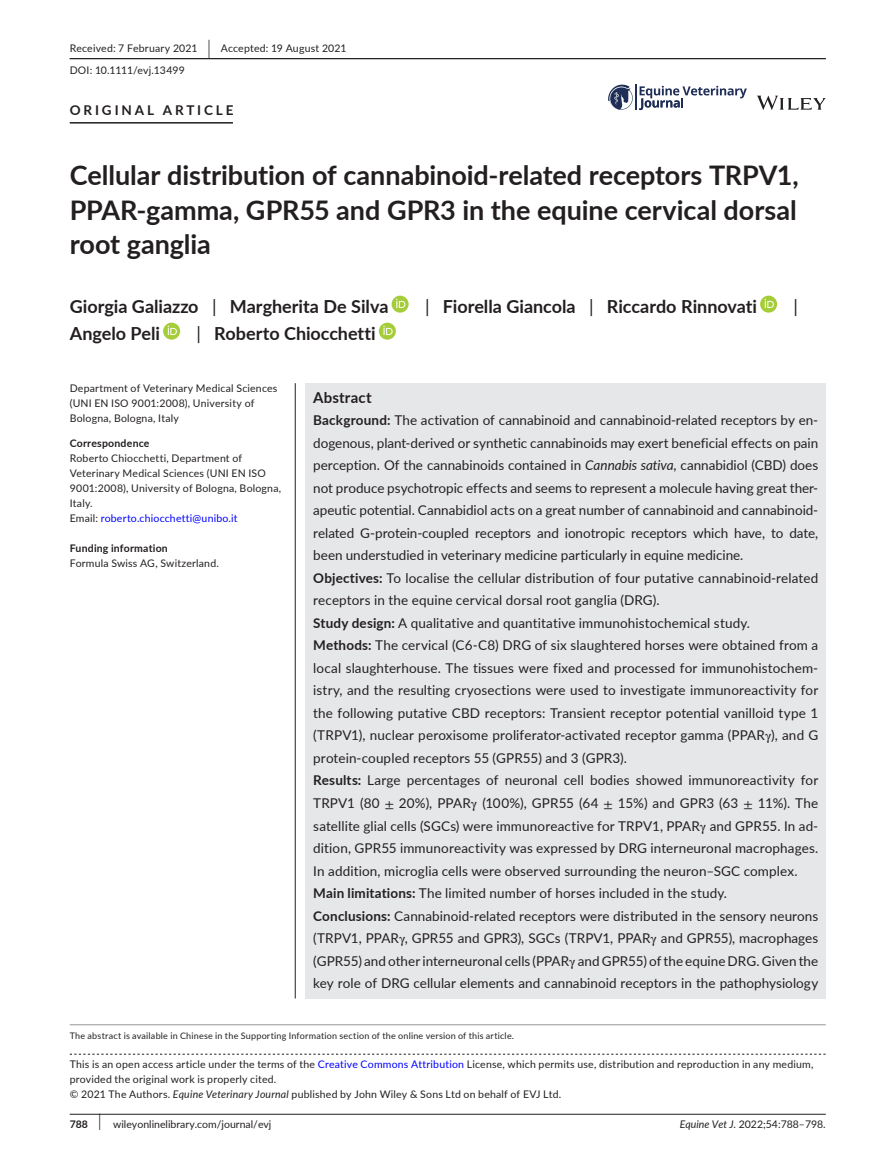
<style>
.page{position:relative;width:893px;height:1174px;background:#fff}
.page>*{position:absolute;margin:0;border:0;box-sizing:border-box;transform-origin:0 0}
.t1{font:700 27px/34.5px "Lato";color:#231f20;text-align:justify}
.t2{font:700 18px "Lato";color:#231f20}
.t3{font:18px "Lato";color:#231f20}
.t4{font:700 15px "Lato";letter-spacing:.015em;color:#231f20}
.t5{font:13.5px/22.5px "Lato";letter-spacing:.005em;color:#231f20}
.t6{font:700 13.5px "Lato";letter-spacing:.215em;color:#231f20}
.t7{font:10.5px/15px "Lato";letter-spacing:.02em;color:#231f20}
.t8{font:10.5px "Lato";color:#231f20}
.t9{font:700 10.5px "Lato";letter-spacing:.02em;color:#231f20}
.t10{font:9px "Lato";letter-spacing:.025em;color:#231f20}
.s1{font-size:19.65px}
.s2{font-weight:400}
.s3{color:#00f}
.s4{font-weight:700}
.s5{font-style:italic}
.s6{font-family:"STIX"}
.s7{font-size:17.4px}
</style>
<div class="page">
<hr style="left:70px;top:1113px;width:756px;height:1px;background:#231f20">
<svg style="left:757px;top:96px;width:69px;height:14px"></svg>
<hr style="left:635px;top:84px;width:2px;height:26px;background:#1f2e56">
<svg style="left:608px;top:84px;width:25px;height:26px"></svg>
<svg style="left:639px;top:86px;width:108px;height:24px"></svg>
<hr style="left:70px;top:58px;width:756px;height:1px;background:#231f20">
<hr style="left:70px;top:122px;width:163px;height:2px;background:#231f20">
<div style="left:392px;top:296px;width:17px;height:17px;background:#a5cd39;border-radius:50%"></div>
<svg style="left:396px;top:299px;width:9px;height:9px"></svg>
<svg style="left:760px;top:296px;width:17px;height:17px"></svg>
<svg style="left:765px;top:299px;width:9px;height:9px"></svg>
<svg style="left:163px;top:323px;width:17px;height:17px"></svg>
<svg style="left:168px;top:326px;width:9px;height:9px"></svg>
<div style="left:379px;top:323px;width:17px;height:17px;background:#a5cd39;border-radius:50%"></div>
<svg style="left:383px;top:326px;width:10px;height:9px"></svg>
<svg style="left:70px;top:1053px;width:756px;height:1px"></svg>
<hr style="left:70px;top:1024px;width:756px;height:1px;background:#939598">
<div style="left:306px;top:383px;width:520px;height:615px;background:#e6e7e9"></div>
<hr style="left:295px;top:383px;width:1px;height:615px;background:#231f20">
<p class="t7" style="left:70px;top:37px;width:278px;line-height:21.8px">Received: 7 February 2021 <span class="s1">|</span> Accepted: 19 August 2021<br>DOI: 10.1111/evj.13499</p>
<p class="t6" style="left:70px;top:100px;width:165px">ORIGINAL ARTICLE</p>
<h1 class="t1" style="left:70px;top:157px;width:731px">Cellular distribution of cannabinoid-related receptors TRPV1, PPAR-gamma, GPR55 and GPR3 in the equine cervical dorsal root ganglia</h1>
<h2 class="t2" style="left:70px;top:293px;width:320px">Giorgia Galiazzo <span class="s2">|</span> Margherita De Silva</h2>
<h2 class="t2" style="left:425px;top:293px;width:333px"><span class="s2">|</span> Fiorella Giancola <span class="s2">|</span> Riccardo Rinnovati</h2>
<h2 class="t3" style="left:794px;top:293px;width:6px">|</h2>
<h2 class="t2" style="left:70px;top:320px;width:92px">Angelo Peli</h2>
<h2 class="t2" style="left:197px;top:320px;width:181px"><span class="s2">|</span> Roberto Chiocchetti</h2>
<p class="t7" style="left:70px;top:380px;width:209px">Department of Veterinary Medical Sciences (UNI EN ISO 9001:2008), University of<br>Bologna, Bologna, Italy</p>
<p class="t9" style="left:70px;top:435px;width:81px">Correspondence</p>
<p class="t7" style="left:70px;top:450px;width:213px">Roberto Chiocchetti, Department of Veterinary Medical Sciences (UNI EN ISO 9001:2008), University of Bologna, Bologna, Italy.<br>Email: <span class="s3">roberto.chiocchetti@unibo.it</span></p>
<p class="t9" style="left:70px;top:540px;width:100px">Funding information</p>
<p class="t7" style="left:70px;top:555px;width:151px">Formula Swiss AG, Switzerland.</p>
<p class="t4" style="left:313px;top:386px;width:60px">Abstract</p>
<p class="t5" style="left:313px;top:408px;width:507px"><span class="s4">Background:</span> The activation of cannabinoid and cannabinoid-related receptors by en&shy;dogenous, plant-derived or synthetic cannabinoids may exert beneficial effects on pain perception. Of the cannabinoids contained in <span class="s5">Cannabis sativa</span>, cannabidiol (CBD) does not produce psychotropic effects and seems to represent a molecule having great ther&shy;apeutic potential. Cannabidiol acts on a great number of cannabinoid and cannabinoid&shy;related G-protein-coupled receptors and ionotropic receptors which have, to date, been understudied in veterinary medicine particularly in equine medicine.<br><span class="s4">Objectives:</span> To localise the cellular distribution of four putative cannabinoid-related receptors in the equine cervical dorsal root ganglia (DRG).<br><span class="s4">Study design:</span> A qualitative and quantitative immunohistochemical study.<br><span class="s4">Methods:</span> The cervical (C6-C8) DRG of six slaughtered horses were obtained from a local slaughterhouse. The tissues were fixed and processed for immunohistochem&shy;istry, and the resulting cryosections were used to investigate immunoreactivity for the following putative CBD receptors: Transient receptor potential vanilloid type 1 (TRPV1), nuclear peroxisome proliferator-activated receptor gamma (PPAR<span class="s6">γ</span>), and G protein-coupled receptors 55 (GPR55) and 3 (GPR3).<br><span class="s4">Results:</span> Large percentages of neuronal cell bodies showed immunoreactivity for TRPV1 (80 <span class="s6">±</span> 20%), PPAR<span class="s6">γ</span> (100%), GPR55 (64 <span class="s6">±</span> 15%) and GPR3 (63 <span class="s6">±</span> 11%). The satellite glial cells (SGCs) were immunoreactive for TRPV1, PPAR<span class="s6">γ</span> and GPR55. In ad&shy;dition, GPR55 immunoreactivity was expressed by DRG interneuronal macrophages.<br>In addition, microglia cells were observed surrounding the neuron–SGC complex.<br><span class="s4">Main limitations:</span> The limited number of horses included in the study.<br><span class="s4">Conclusions:</span> Cannabinoid-related receptors were distributed in the sensory neurons (TRPV1, PPAR<span class="s6">γ</span>, GPR55 and GPR3), SGCs (TRPV1, PPAR<span class="s6">γ</span> and GPR55), macrophages (GPR55) and other interneuronal cells (PPAR<span class="s6">γ</span> and GPR55) of the equine DRG. Given the key role of DRG cellular elements and cannabinoid receptors in the pathophysiology</p>
<p class="t10" style="left:70px;top:1029px;width:446px">The abstract is available in Chinese in the Supporting Information section of the online version of this article.</p>
<p class="t7" style="left:70px;top:1056px;width:745px">This is an open access article under the terms of the <span class="s3">Creative Commons Attribution</span> License, which permits use, distribution and reproduction in any medium, provided the original work is properly cited.<br>© 2021 The Authors. <span class="s5">Equine Veterinary Journal</span> published by John Wiley &amp; Sons Ltd on behalf of EVJ Ltd.</p>
<p class="t8" style="left:70px;top:1116px;width:203px"><span class="s4">788</span> <span class="s7">|</span> wileyonlinelibrary.com/journal/evj</p>
<p class="t8" style="left:680px;top:1116px;width:147px"><span class="s5">Equine Vet J.</span> 2022;54:788–798.</p>
</div>
